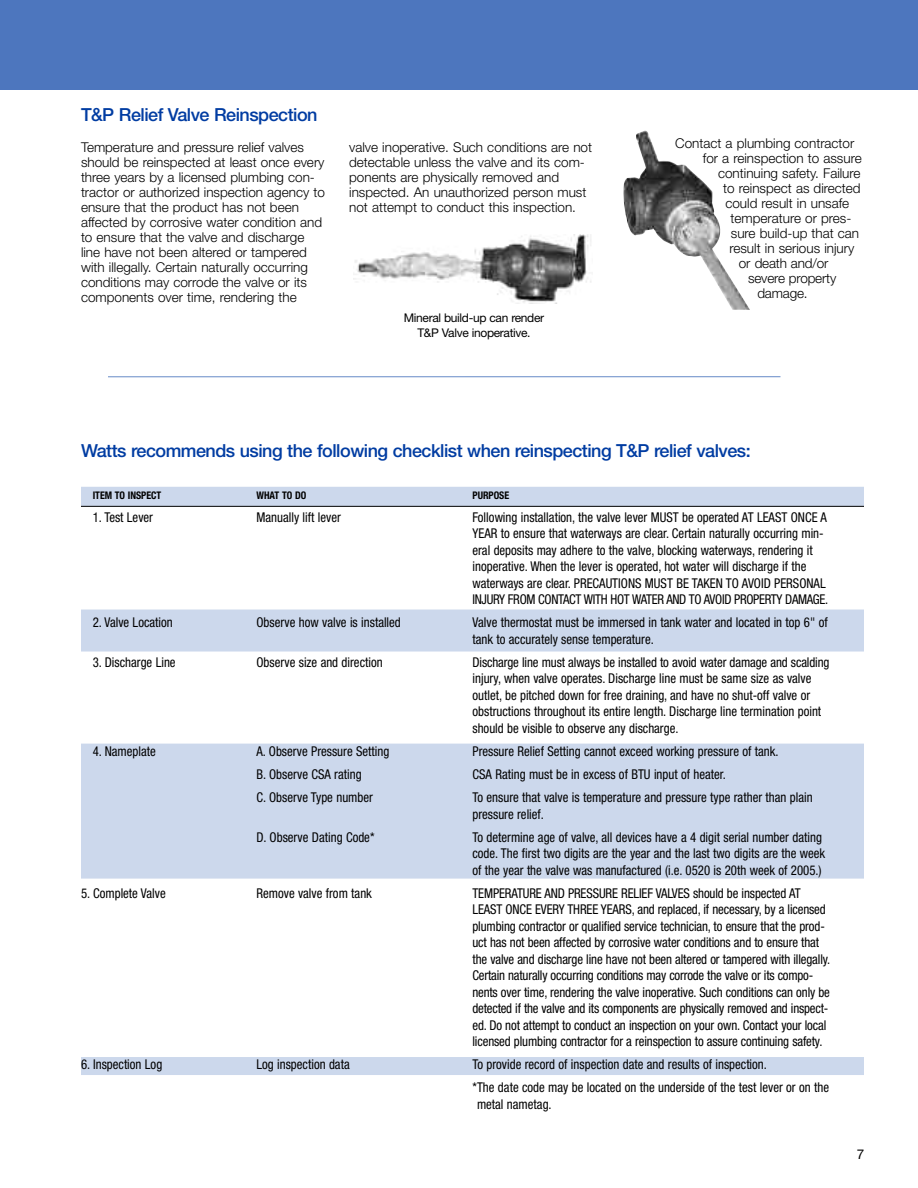
<style>
.page{position:relative;width:918px;height:1188px;background:#fff}
.page>*{position:absolute;margin:0;border:0;box-sizing:border-box;transform-origin:0 0}
.t1{font:500 18px "Helvetica Neue LT Std";letter-spacing:-.03em;color:#003ca2}
.t2{font:condensed 13.5px/16.5px "Helvetica Neue LT Std";color:#000;scale:.95 1}
.t3{font:300 13.5px/15px "Helvetica Neue LT Std";color:#000}
.t4{font:13.5px "Helvetica Neue LT Std";color:#000}
.t5{font:12px/15px "Helvetica Neue LT Std";letter-spacing:-.03em;color:#000;text-align:center}
.t6{font:700 condensed 10.5px "Helvetica Neue LT Std";color:#000;scale:.95 1}
</style>
<div class="page">
<div style="left:0;top:0;width:918px;height:90px;background:#4d76be"></div>
<div style="left:81px;top:487px;width:783px;height:19px;background:#ccd8ec"></div>
<hr style="left:81px;top:506px;width:783px;height:1px;background:#000">
<div style="left:81px;top:610px;width:783px;height:42px;background:#ccd8ec"></div>
<div style="left:81px;top:744px;width:783px;height:135px;background:#ccd8ec"></div>
<div style="left:81px;top:1057px;width:783px;height:18px;background:#ccd8ec"></div>
<img style="left:353px;top:235px;width:238px;height:69px">
<img style="left:623px;top:130px;width:127px;height:180px">
<hr style="left:108px;top:376px;width:672px;height:1px;background:#668ac7">
<h1 class="t1" style="left:81px;top:108px;width:238px">T&amp;P Relief Valve Reinspection</h1>
<p class="t3" style="left:81px;top:141px;width:245px">Temperature and pressure relief valves should be reinspected at least once every three years by a licensed plumbing con&shy;tractor or authorized inspection agency to ensure that the product has not been affected by corrosive water condition and to ensure that the valve and discharge line have not been altered or tampered with illegally. Certain naturally occurring conditions may corrode the valve or its components over time, rendering the</p>
<p class="t3" style="left:349px;top:141px;width:244px">valve inoperative. Such conditions are not detectable unless the valve and its com&shy;ponents are physically removed and inspected. An unauthorized person must not attempt to conduct this inspection.</p>
<p class="t3" style="left:675px;top:137px;width:181px">Contact a plumbing contractor</p>
<p class="t3" style="left:703px;top:152px;width:160px">for a reinspection to assure</p>
<p class="t3" style="left:718px;top:167px;width:144px">continuing safety. Failure</p>
<p class="t3" style="left:723px;top:182px;width:139px">to reinspect as directed</p>
<p class="t3" style="left:725px;top:197px;width:125px">could result in unsafe</p>
<p class="t3" style="left:731px;top:212px;width:122px">temperature or pres-</p>
<p class="t3" style="left:731px;top:227px;width:130px">sure build-up that can</p>
<p class="t3" style="left:729px;top:242px;width:126px">result in serious injury</p>
<p class="t3" style="left:739px;top:257px;width:91px">or death and/or</p>
<p class="t3" style="left:748px;top:272px;width:90px">severe property</p>
<p class="t3" style="left:757px;top:287px;width:52px">damage.</p>
<p class="t5" style="left:404px;top:311px;width:142px">Mineral build-up can render<br>T&amp;P Valve inoperative.</p>
<h1 class="t1" style="left:81px;top:444px;width:671px">Watts recommends using the following checklist when reinspecting T&amp;P relief valves:</h1>
<p class="t6" style="left:93px;top:491px;width:74px">ITEM TO INSPECT</p>
<p class="t6" style="left:257px;top:491px;width:54px">WHAT TO DO</p>
<p class="t6" style="left:473px;top:491px;width:40px">PURPOSE</p>
<p class="t2" style="left:93px;top:510px;width:65px">1. Test Lever</p>
<p class="t2" style="left:257px;top:510px;width:90px">Manually lift lever</p>
<p class="t2" style="left:473px;top:510px;width:376px">Following installation, the valve lever MUST be operated AT LEAST ONCE A YEAR to ensure that waterways are clear. Certain naturally occurring min&shy;eral deposits may adhere to the valve, blocking waterways, rendering it inoperative. When the lever is operated, hot water will discharge if the waterways are clear. PRECAUTIONS MUST BE TAKEN TO AVOID PERSONAL INJURY FROM CONTACT WITH HOT WATER AND TO AVOID PROPERTY DAMAGE.</p>
<p class="t2" style="left:93px;top:615px;width:86px">2. Valve Location</p>
<p class="t2" style="left:257px;top:615px;width:153px">Observe how valve is installed</p>
<p class="t2" style="left:473px;top:615px;width:375px">Valve thermostat must be immersed in tank water and located in top 6" of tank to accurately sense temperature.</p>
<p class="t2" style="left:93px;top:655px;width:89px">3. Discharge Line</p>
<p class="t2" style="left:257px;top:655px;width:134px">Observe size and direction</p>
<p class="t2" style="left:473px;top:655px;width:377px">Discharge line must always be installed to avoid water damage and scalding injury, when valve operates. Discharge line must be same size as valve outlet, be pitched down for free draining, and have no shut-off valve or obstructions throughout its entire length. Discharge line termination point should be visible to observe any discharge.</p>
<p class="t2" style="left:93px;top:744px;width:68px">4. Nameplate</p>
<p class="t2" style="left:257px;top:744px;width:141px">A. Observe Pressure Setting</p>
<p class="t2" style="left:473px;top:744px;width:324px">Pressure Relief Setting cannot exceed working pressure of tank.</p>
<p class="t2" style="left:257px;top:767px;width:112px">B. Observe CSA rating</p>
<p class="t2" style="left:473px;top:767px;width:268px">CSA Rating must be in excess of BTU input of heater.</p>
<p class="t2" style="left:257px;top:790px;width:124px">C. Observe Type number</p>
<p class="t2" style="left:473px;top:790px;width:360px">To ensure that valve is temperature and pressure type rather than plain pressure relief.</p>
<p class="t2" style="left:257px;top:830px;width:126px">D. Observe Dating Code*</p>
<p class="t2" style="left:473px;top:830px;width:373px">To determine age of valve, all devices have a 4 digit serial number dating code. The first two digits are the year and the last two digits are the week of the year the valve was manufactured (i.e. 0520 is 20th week of 2005.)</p>
<p class="t2" style="left:81px;top:886px;width:91px">5. Complete Valve</p>
<p class="t2" style="left:257px;top:886px;width:123px">Remove valve from tank</p>
<p class="t2" style="left:473px;top:886px;width:378px">TEMPERATURE AND PRESSURE RELIEF VALVES should be inspected AT LEAST ONCE EVERY THREE YEARS, and replaced, if necessary, by a licensed plumbing contractor or qualified service technician, to ensure that the prod&shy;uct has not been affected by corrosive water conditions and to ensure that the valve and discharge line have not been altered or tampered with illegally.<br>Certain naturally occurring conditions may corrode the valve or its compo&shy;nents over time, rendering the valve inoperative. Such conditions can only be detected if the valve and its components are physically removed and inspect&shy;ed. Do not attempt to conduct an inspection on your own. Contact your local licensed plumbing contractor for a reinspection to assure continuing safety.</p>
<p class="t2" style="left:81px;top:1057px;width:87px">6. Inspection Log</p>
<p class="t2" style="left:257px;top:1057px;width:100px">Log inspection data</p>
<p class="t2" style="left:473px;top:1054px;width:377px;line-height:23.1px">To provide record of inspection date and results of inspection.<br>*The date code may be located on the underside of the test lever or on the</p>
<p class="t2" style="left:477px;top:1097px;width:80px">metal nametag.</p>
<p class="t4" style="left:857px;top:1150px;width:9px">7</p>
</div>
